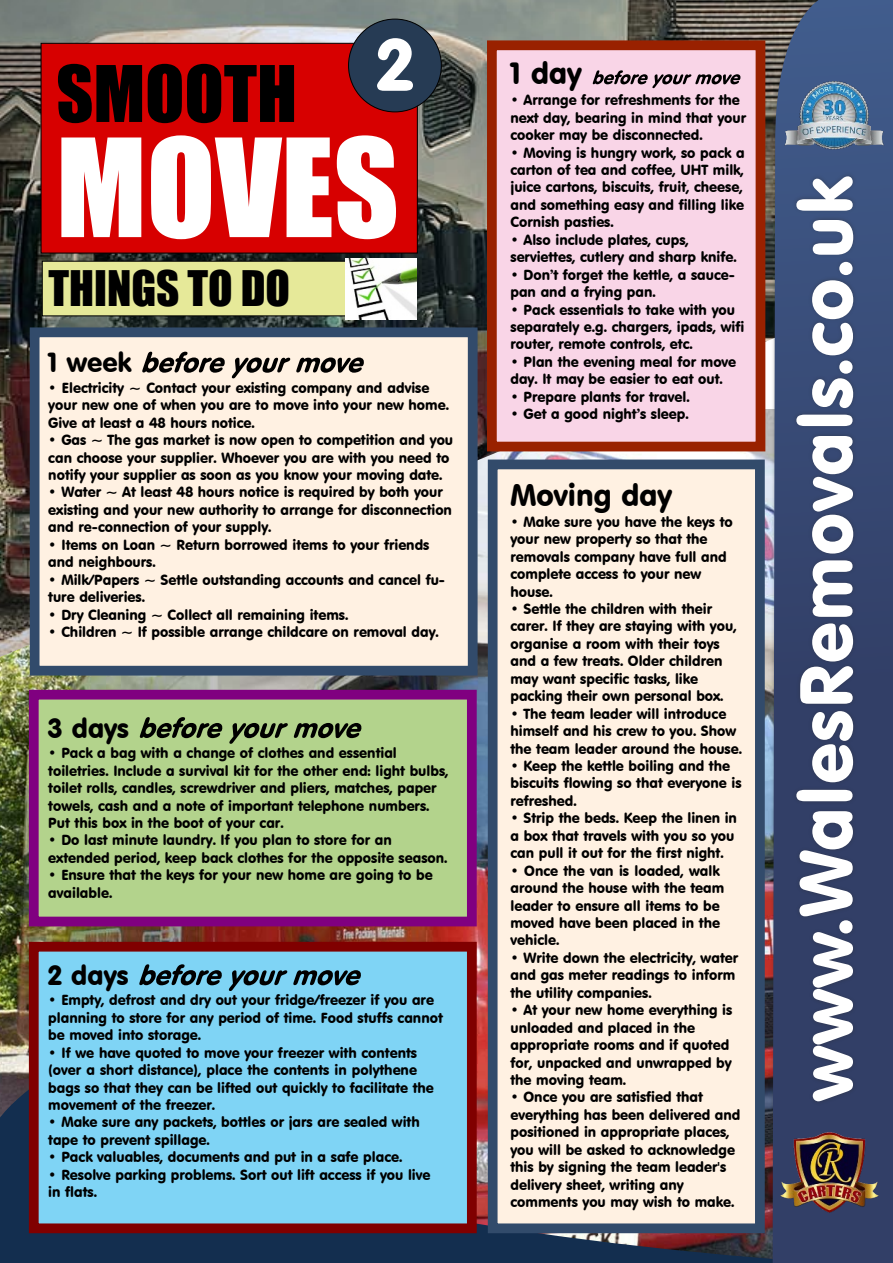
<style>
.page{position:relative;width:893px;height:1263px;background:#fff}
.page>*{position:absolute;margin:0;border:0;box-sizing:border-box;transform-origin:0 0}
.t1{font:126px "Impact";color:#fff}
.t2{font:72.9px "VAG Rounded BT";letter-spacing:.02em;color:#fff}
.t3{font:72px "Impact";color:#000}
.t4{font:72px "VAG Rounded BT";color:#fff}
.t5{font:45px "Impact";color:#000}
.t6{font:30px "VAG Rounded BT";color:#000}
.t7{font:27px "VAG Rounded BT";color:#000}
.t8{font:14.25px/17.4px "VAG Rounded BT";color:#000}
</style>
<div class="page">
<img style="left:0;top:668px;width:488px;height:333px">
<img style="left:0;top:1001px;width:768px;height:262px">
<div style="left:29px;top:942px;width:448px;height:291px;background:#7fd4f5;border:10px solid #800000"></div>
<img style="left:0;top:0;width:768px;height:668px">
<div style="left:29px;top:690px;width:448px;height:236px;background:#b3d38c;border:10px solid #800080"></div>
<div style="left:488px;top:459px;width:277px;height:774px;background:#fff1e2;border:10px solid #324b6b"></div>
<svg style="left:773px;top:0;width:120px;height:1263px;background:#394972"></svg>
<div style="left:42px;top:261px;width:339px;height:55px;background:#e6e999;border:1px solid #000"></div>
<div style="left:487px;top:40px;width:278px;height:411px;background:#f9d5e7;border:10px solid #992100"></div>
<img style="left:743px;top:139px;width:132px;height:968px">
<div style="left:30px;top:327px;width:448px;height:348px;background:#fff1e2;border:10px solid #324b6b"></div>
<svg style="left:142px;top:352px;width:83px;height:21px"></svg>
<svg style="left:232px;top:357px;width:58px;height:21px"></svg>
<svg style="left:296px;top:357px;width:68px;height:16px"></svg>
<svg style="left:593px;top:70px;width:148px;height:18px"></svg>
<img style="left:778px;top:1130px;width:103px;height:85px">
<div style="left:41px;top:43px;width:377px;height:210px;background:#d70000;border:1px solid #000"></div>
<div style="left:348px;top:19px;width:94px;height:93px;background:#263b54;border:1px solid #000;border-radius:50%"></div>
<svg style="left:139px;top:964px;width:83px;height:21px"></svg>
<svg style="left:229px;top:970px;width:58px;height:21px"></svg>
<svg style="left:293px;top:970px;width:68px;height:15px"></svg>
<svg style="left:140px;top:717px;width:83px;height:21px"></svg>
<svg style="left:229px;top:723px;width:59px;height:21px"></svg>
<svg style="left:294px;top:723px;width:68px;height:15px"></svg>
<img style="left:784px;top:79px;width:102px;height:73px">
<img style="left:345px;top:258px;width:72px;height:62px">
<h3 class="t4" style="left:377px;top:36px;width:39px">2</h3>
<h3 class="t3" style="left:56px;top:65px;width:242px">SMOOTH</h3>
<h1 class="t1" style="left:56px;top:137px;width:344px">MOVES</h1>
<h3 class="t5" style="left:48px;top:270px;width:243px">THINGS TO DO</h3>
<h3 class="t7" style="left:48px;top:352px;width:85px">1 week</h3>
<p class="t8" style="left:48px;top:380px;width:402px">• Electricity ~ Contact your existing company and advise your new one of when you are to move into your new home.<br>Give at least a 48 hours notice.</p>
<p class="t8" style="left:48px;top:433px;width:406px">• Gas ~ The gas market is now open to competition and you can choose your supplier. Whoever you are with you need to notify your supplier as soon as you know your moving date.</p>
<p class="t8" style="left:48px;top:485px;width:405px">• Water ~ At least 48 hours notice is required by both your existing and your new authority to arrange for disconnection and re-connection of your supply.</p>
<p class="t8" style="left:48px;top:537px;width:383px">• Items on Loan ~ Return borrowed items to your friends and neighbours.</p>
<p class="t8" style="left:48px;top:572px;width:398px">• Milk/Papers ~ Settle outstanding accounts and cancel fu&shy;ture deliveries.</p>
<p class="t8" style="left:48px;top:607px;width:302px">• Dry Cleaning ~ Collect all remaining items.</p>
<p class="t8" style="left:48px;top:624px;width:392px">• Children ~ If possible arrange childcare on removal day.</p>
<h3 class="t7" style="left:48px;top:717px;width:82px">3 days</h3>
<p class="t8" style="left:48px;top:746px;width:402px">• Pack a bag with a change of clothes and essential toiletries. Include a survival kit for the other end: light bulbs, toilet rolls, candles, screwdriver and pliers, matches, paper towels, cash and a note of important telephone numbers.<br>Put this box in the boot of your car.</p>
<p class="t8" style="left:48px;top:833px;width:401px">• Do last minute laundry. If you plan to store for an extended period, keep back clothes for the opposite season.</p>
<p class="t8" style="left:48px;top:868px;width:386px">• Ensure that the keys for your new home are going to be available.</p>
<h3 class="t7" style="left:48px;top:964px;width:82px">2 days</h3>
<p class="t8" style="left:48px;top:993px;width:396px">• Empty, defrost and dry out your fridge/freezer if you are planning to store for any period of time. Food stuffs cannot be moved into storage.</p>
<p class="t8" style="left:48px;top:1045px;width:387px">• If we have quoted to move your freezer with contents (over a short distance), place the contents in polythene bags so that they can be lifted out quickly to facilitate the movement of the freezer.</p>
<p class="t8" style="left:48px;top:1115px;width:373px">• Make sure any packets, bottles or jars are sealed with tape to prevent spillage.</p>
<p class="t8" style="left:48px;top:1150px;width:356px">• Pack valuables, documents and put in a safe place.</p>
<p class="t8" style="left:48px;top:1167px;width:384px">• Resolve parking problems. Sort out lift access if you live in flats.</p>
<h3 class="t6" style="left:510px;top:61px;width:73px">1 day</h3>
<p class="t8" style="left:510px;top:93px;width:237px">• Arrange for refreshments for the next day, bearing in mind that your cooker may be disconnected.</p>
<p class="t8" style="left:510px;top:145px;width:236px">• Moving is hungry work, so pack a carton of tea and coffee, UHT milk, juice cartons, biscuits, fruit, cheese, and something easy and filling like<br>Cornish pasties.</p>
<p class="t8" style="left:510px;top:232px;width:228px">• Also include plates, cups, serviettes, cutlery and sharp knife.</p>
<p class="t8" style="left:510px;top:267px;width:226px">• Don’t forget the kettle, a sauce&shy;pan and a frying pan.</p>
<p class="t8" style="left:510px;top:302px;width:235px">• Pack essentials to take with you separately e.g. chargers, ipads, wifi router, remote controls, etc.</p>
<p class="t8" style="left:510px;top:354px;width:227px">• Plan the evening meal for move day. It may be easier to eat out.</p>
<p class="t8" style="left:510px;top:389px;width:181px">• Prepare plants for travel.</p>
<p class="t8" style="left:510px;top:407px;width:180px">• Get a good night’s sleep.</p>
<h3 class="t6" style="left:510px;top:483px;width:163px">Moving day</h3>
<p class="t8" style="left:510px;top:514px;width:224px">• Make sure you have the keys to your new property so that the removals company have full and complete access to your new house.</p>
<p class="t8" style="left:510px;top:602px;width:228px">• Settle the children with their carer. If they are staying with you, organise a room with their toys and a few treats. Older children may want specific tasks, like packing their own personal box.</p>
<p class="t8" style="left:510px;top:706px;width:233px">• The team leader will introduce himself and his crew to you. Show the team leader around the house.</p>
<p class="t8" style="left:510px;top:759px;width:233px">• Keep the kettle boiling and the biscuits flowing so that everyone is refreshed.</p>
<p class="t8" style="left:510px;top:811px;width:228px">• Strip the beds. Keep the linen in a box that travels with you so you can pull it out for the first night.</p>
<p class="t8" style="left:510px;top:863px;width:215px">• Once the van is loaded, walk around the house with the team leader to ensure all items to be moved have been placed in the vehicle.</p>
<p class="t8" style="left:510px;top:950px;width:229px">• Write down the electricity, water and gas meter readings to inform the utility companies.</p>
<p class="t8" style="left:510px;top:1003px;width:223px">• At your new home everything is unloaded and placed in the appropriate rooms and if quoted for, unpacked and unwrapped by the moving team.</p>
<p class="t8" style="left:510px;top:1090px;width:231px">• Once you are satisfied that everything has been delivered and positioned in appropriate places, you will be asked to acknowledge this by signing the team leader's delivery sheet, writing any comments you may wish to make.</p>
<h2 class="t2" style="left:797px;top:1101px;width:925px;rotate:-90deg">www.WalesRemovals.co.uk</h2>
</div>
